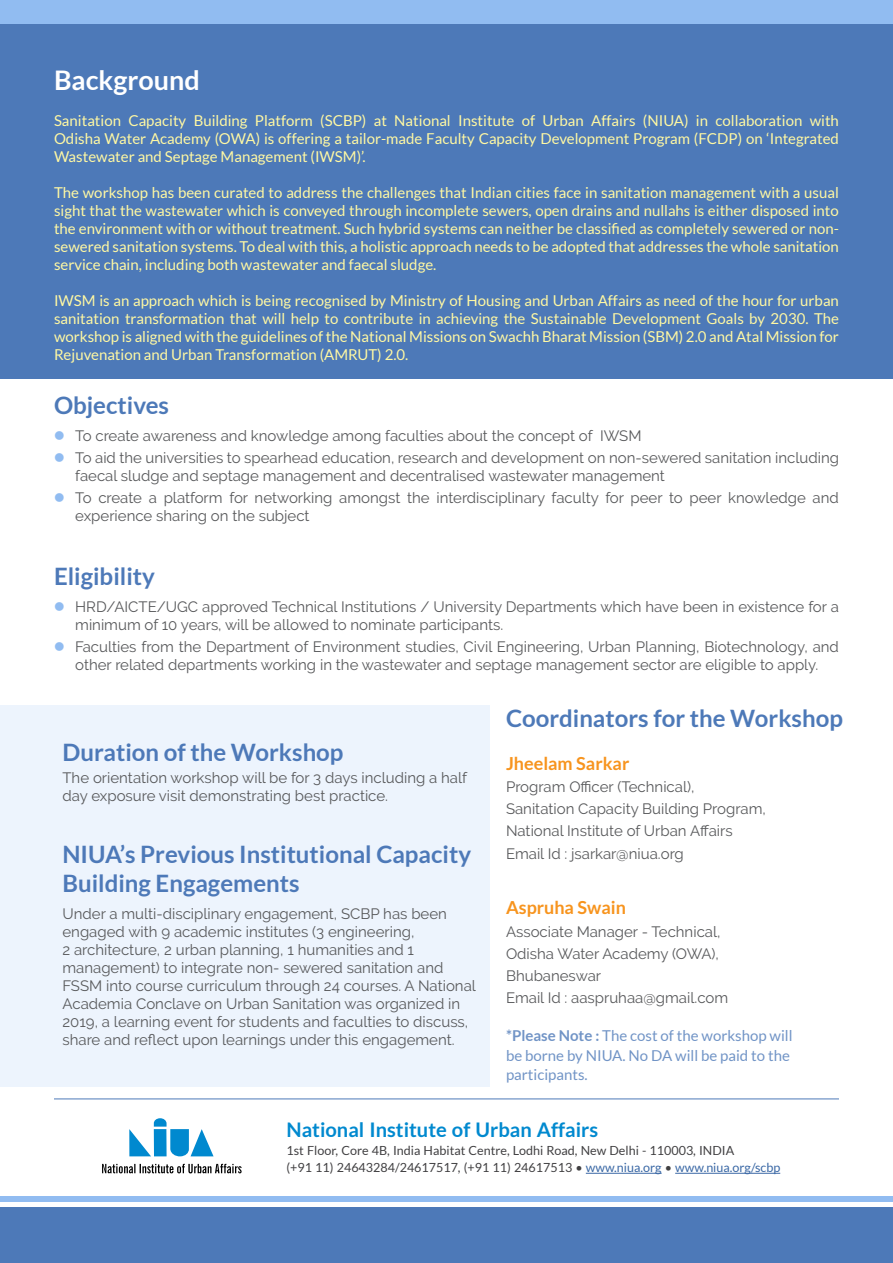
<style>
.page{position:relative;width:893px;height:1263px;background:#fff}
.page>*{position:absolute;margin:0;border:0;box-sizing:border-box;transform-origin:0 0}
.t1{font:700 27px "Lato";color:#fff}
.t2{font:700 24px/28.8px "Lato";color:#4d79b8}
.t3{font:700 20.1px "Lato";color:#0089cf}
.t4{font:700 18px "Lato";color:#f7941e}
.t5{font:15px/18px "Raleway";color:#58595b}
.t6{font:15px/18px "Lato";color:#fff8a3;text-align:justify}
.t7{font:15px/19.5px "Lato";color:#7194c6}
.t8{font:12.6px/17.9px "Lato";color:#414042}
.s1{font-weight:700}
.s2{color:#3a68a5}
</style>
<div class="page">
<div style="left:0;top:705px;width:489px;height:381px;background:#edf4fd"></div>
<div style="left:0;top:0;width:893px;height:378px;background:#4d79b8"></div>
<div style="left:0;top:1196px;width:893px;height:6px;background:#91bcf1"></div>
<div style="left:0;top:1208px;width:893px;height:55px;background:#4d79b8"></div>
<hr style="left:54px;top:1098px;width:785px;height:1px;background:#4d79b8">
<hr style="left:586px;top:1173px;width:76px;height:1px;background:#3a68a5">
<hr style="left:675px;top:1173px;width:105px;height:1px;background:#3a68a5">
<svg style="left:129px;top:1118px;width:85px;height:38px"></svg>
<svg style="left:102px;top:1164px;width:140px;height:9px"></svg>
<div style="left:0;top:0;width:893px;height:23px;background:#91bcf1"></div>
<h1 class="t1" style="left:54px;top:65px;width:147px">Background</h1>
<p class="t6" style="left:54px;top:111px;width:786px">Sanitation Capacity Building Platform (SCBP) at National Institute of Urban Affairs (NIUA) in collaboration with Odisha Water Academy (OWA) is offering a tailor-made Faculty Capacity Development Program (FCDP) on ‘Integrated Wastewater and Septage Management (IWSM)’.</p>
<p class="t6" style="left:54px;top:183px;width:786px">The workshop has been curated to address the challenges that Indian cities face in sanitation management with a usual sight that the wastewater which is conveyed through incomplete sewers, open drains and nullahs is either disposed into the environment with or without treatment. Such hybrid systems can neither be classified as completely sewered or non&shy;sewered sanitation systems. To deal with this, a holistic approach needs to be adopted that addresses the whole sanitation service chain, including both wastewater and faecal sludge.</p>
<p class="t6" style="left:54px;top:291px;width:786px">IWSM is an approach which is being recognised by Ministry of Housing and Urban Affairs as need of the hour for urban sanitation transformation that will help to contribute in achieving the Sustainable Development Goals by 2030. The workshop is aligned with the guidelines of the National Missions on Swachh Bharat Mission (SBM) 2.0 and Atal Mission for Rejuvenation and Urban Transformation (AMRUT) 2.0.</p>
<h2 class="t2" style="left:54px;top:391px;width:117px">Objectives</h2>
<p class="t5" style="left:75px;top:424px;width:765px;line-height:22.2px">To create awareness and knowledge among faculties about the concept of IWSM<br>To aid the universities to spearhead education, research and development on non-sewered sanitation including</p>
<p class="t5" style="left:75px;top:464px;width:765px;line-height:22.2px">faecal sludge and septage management and decentralised wastewater management<br>To create a platform for networking amongst the interdisciplinary faculty for peer to peer knowledge and</p>
<p class="t5" style="left:75px;top:507px;width:236px">experience sharing on the subject</p>
<h2 class="t2" style="left:54px;top:562px;width:102px">Eligibility</h2>
<p class="t5" style="left:75px;top:597px;width:765px">HRD/AICTE/UGC approved Technical Institutions / University Departments which have been in existence for a minimum of 10 years, will be allowed to nominate participants.</p>
<p class="t5" style="left:75px;top:638px;width:765px">Faculties from the Department of Environment studies, Civil Engineering, Urban Planning, Biotechnology, and other related departments working in the wastewater and septage management sector are eligible to apply.</p>
<h2 class="t2" style="left:63px;top:737px;width:282px">Duration of the Workshop</h2>
<p class="t5" style="left:63px;top:769px;width:406px">The orientation workshop will be for 3 days including a half day exposure visit demonstrating best practice.</p>
<h2 class="t2" style="left:63px;top:840px;width:410px">NIUA’s Previous Institutional Capacity<br>Building Engagements</h2>
<p class="t5" style="left:63px;top:904px;width:415px">Under a multi-disciplinary engagement, SCBP has been engaged with 9 academic institutes (3 engineering,<br>2 architecture, 2 urban planning, 1 humanities and 1 management) to integrate non- sewered sanitation and FSSM into course curriculum through 24 courses. A National Academia Conclave on Urban Sanitation was organized in 2019, a learning event for students and faculties to discuss, share and reflect upon learnings under this engagement.</p>
<h2 class="t2" style="left:506px;top:703px;width:338px">Coordinators for the Workshop</h2>
<p class="t4" style="left:506px;top:753px;width:125px">Jheelam Sarkar</p>
<p class="t5" style="left:506px;top:775px;width:261px;line-height:22.2px">Program Officer (Technical), Sanitation Capacity Building Program, National Institute of Urban Affairs Email Id : jsarkar@niua.org</p>
<p class="t4" style="left:506px;top:897px;width:121px">Aspruha Swain</p>
<p class="t5" style="left:506px;top:920px;width:224px;line-height:22.2px">Associate Manager - Technical,<br>Odisha Water Academy (OWA),<br>Bhubaneswar<br>Email Id : aaspruhaa@gmail.com</p>
<p class="t7" style="left:506px;top:1026px;width:288px"><span class="s1">*Please Note :</span> The cost of the workshop will be borne by NIUA. No DA will be paid to the participants.</p>
<h3 class="t3" style="left:287px;top:1118px;width:313px">National Institute of Urban Affairs</h3>
<p class="t8" style="left:287px;top:1141px;width:495px">1st Floor, Core 4B, India Habitat Centre, Lodhi Road, New Delhi - 110003, INDIA<br>(+91 11) 24643284/24617517, (+91 11) 24617513 • <span class="s2">www.niua.org</span> • <span class="s2">www.niua.org/scbp</span></p>
</div>
